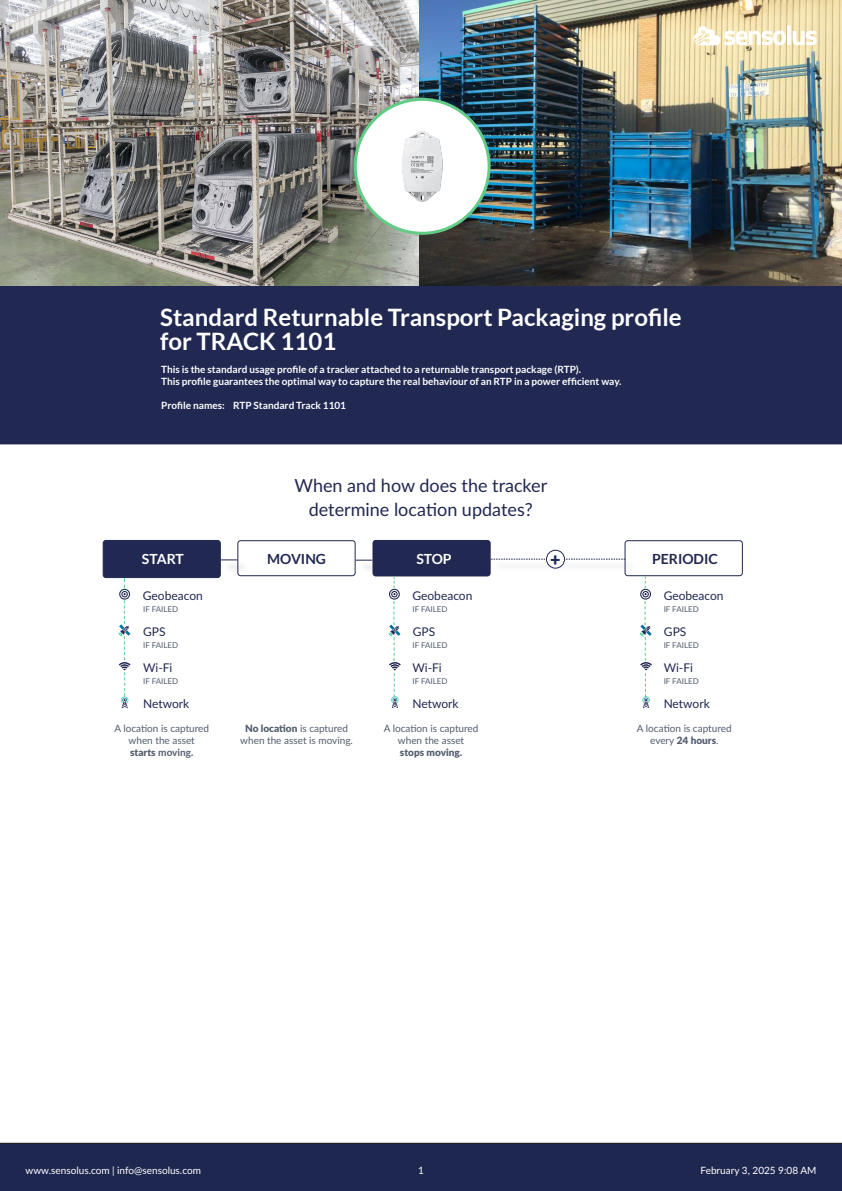
<style>
.page{position:relative;width:842px;height:1191px;background:#fff}
.page>*{position:absolute;margin:0;border:0;box-sizing:border-box;transform-origin:0 0}
.t1{font:700 24px/24px "Lato";color:#fff}
.Paragraph_Style_1{font:18px/24px "Lato";color:#212851;text-align:center}
.t2{font:900 18px "Lato";color:#212851}
.Paragraph_Style_1-2{font:700 14px "Lato";color:#212851}
.Paragraph_Style_1-3{font:700 14px "Lato";color:#fff}
.Paragraph_Style_1-4{font:12px "Lato";color:#212851}
.t3{font:700 10px/12px "Lato";color:#fff}
.Paragraph_Style_1-5{font:10px/12px "Lato";color:#535e6f;text-align:center}
.t4{font:10px "Lato";color:#fff}
.Paragraph_Style_1-6{font:8px "Lato";color:#535e6f}
.s1{font-weight:900}
.s2{font-weight:700}
</style>
<div class="page">
<div style="left:0;top:1142px;width:842px;height:49px;background:#1e2750"></div>
<img style="left:0;top:0;width:420px;height:286px">
<img style="left:420px;top:0;width:422px;height:286px">
<svg style="left:694px;top:26px;width:122px;height:19px"></svg>
<div style="left:237px;top:540px;width:119px;height:36px;border:1px solid #212851;border-radius:3px"></div>
<div style="left:223px;top:561px;width:26px;height:11px;background:#231f20;opacity:.75"></div>
<svg style="left:221px;top:559px;width:16px;height:1px"></svg>
<div style="left:358px;top:561px;width:26px;height:12px;background:#231f20;opacity:.75"></div>
<svg style="left:356px;top:560px;width:16px;height:1px"></svg>
<div style="left:103px;top:540px;width:117px;height:37px;background:#212851;border-radius:3px"></div>
<div style="left:103px;top:540px;width:118px;height:38px;border:1px solid #212851;border-radius:3px"></div>
<div style="left:373px;top:540px;width:117px;height:36px;background:#212851;border-radius:3px"></div>
<div style="left:373px;top:540px;width:117px;height:36px;border:1px solid #212851;border-radius:3px"></div>
<div style="left:624px;top:540px;width:119px;height:36px;border:1px solid #212851;border-radius:3px"></div>
<div style="left:494px;top:561px;width:143px;height:10px;background:#f9f9f9"></div>
<svg style="left:491px;top:559px;width:134px;height:1px"></svg>
<div style="left:546px;top:550px;width:18px;height:18px;background:#fff;border-radius:50%"></div>
<div style="left:546px;top:550px;width:19px;height:18px;border:1px solid #212851;border-radius:50%"></div>
<div style="left:355px;top:99px;width:134px;height:134px;background:#fff;border-radius:50%"></div>
<img style="left:402px;top:131px;width:41px;height:71px">
<div style="left:354px;top:98px;width:137px;height:137px;border:3px solid #62cc86;border-radius:50%"></div>
<svg style="left:119px;top:578px;width:12px;height:130px"></svg>
<svg style="left:389px;top:576px;width:12px;height:132px"></svg>
<svg style="left:640px;top:576px;width:12px;height:132px"></svg>
<div style="left:0;top:286px;width:842px;height:158px;background:#212851"></div>
<p class="t1" style="left:160px;top:305px;width:523px">Standard Returnable Transport Packaging profile for TRACK 1101</p>
<p class="t3" style="left:161px;top:363px;width:462px">This is the standard usage profile of a tracker attached to a returnable transport package (RTP).<br>This profile guarantees the optimal way to capture the real behaviour of an RTP in a power efficient way.</p>
<p class="t3" style="left:161px;top:399px;width:186px">Profile names: RTP Standard Track 1101</p>
<p class="Paragraph_Style_1" style="left:294px;top:473px;width:254px">When and how does the tracker determine location updates?</p>
<p class="Paragraph_Style_1-3" style="left:142px;top:551px;width:43px">START</p>
<p class="Paragraph_Style_1-4" style="left:143px;top:587px;width:61px">Geobeacon</p>
<p class="Paragraph_Style_1-4" style="left:143px;top:623px;width:24px">GPS</p>
<p class="Paragraph_Style_1-6" style="left:143px;top:603px;width:37px">IF FAILED</p>
<p class="Paragraph_Style_1-2" style="left:267px;top:551px;width:60px">MOVING</p>
<p class="Paragraph_Style_1-3" style="left:416px;top:551px;width:37px">STOP</p>
<p class="t2" style="left:550px;top:545px;width:12px">+</p>
<p class="Paragraph_Style_1-2" style="left:652px;top:551px;width:67px">PERIODIC</p>
<p class="Paragraph_Style_1-4" style="left:412px;top:587px;width:61px">Geobeacon</p>
<p class="Paragraph_Style_1-4" style="left:413px;top:623px;width:24px">GPS</p>
<p class="Paragraph_Style_1-6" style="left:412px;top:603px;width:37px">IF FAILED</p>
<p class="Paragraph_Style_1-4" style="left:664px;top:587px;width:61px">Geobeacon</p>
<p class="Paragraph_Style_1-4" style="left:664px;top:623px;width:24px">GPS</p>
<p class="Paragraph_Style_1-6" style="left:664px;top:603px;width:37px">IF FAILED</p>
<p class="Paragraph_Style_1-6" style="left:143px;top:639px;width:37px">IF FAILED</p>
<p class="Paragraph_Style_1-6" style="left:143px;top:675px;width:37px">IF FAILED</p>
<p class="Paragraph_Style_1-4" style="left:143px;top:695px;width:48px">Network</p>
<p class="Paragraph_Style_1-4" style="left:143px;top:659px;width:31px">Wi-Fi</p>
<p class="Paragraph_Style_1-6" style="left:412px;top:639px;width:37px">IF FAILED</p>
<p class="Paragraph_Style_1-6" style="left:412px;top:675px;width:37px">IF FAILED</p>
<p class="Paragraph_Style_1-4" style="left:412px;top:695px;width:48px">Network</p>
<p class="Paragraph_Style_1-4" style="left:412px;top:659px;width:31px">Wi-Fi</p>
<p class="Paragraph_Style_1-6" style="left:664px;top:639px;width:37px">IF FAILED</p>
<p class="Paragraph_Style_1-6" style="left:664px;top:675px;width:37px">IF FAILED</p>
<p class="Paragraph_Style_1-4" style="left:664px;top:695px;width:48px">Network</p>
<p class="Paragraph_Style_1-4" style="left:664px;top:659px;width:31px">Wi-Fi</p>
<p class="Paragraph_Style_1-5" style="left:114px;top:722px;width:96px">A location is captured when the asset<br><span class="s1">starts</span> <span class="s2">moving.</span></p>
<p class="Paragraph_Style_1-5" style="left:240px;top:722px;width:114px"><span class="s1">No location</span> is captured when the asset is moving.</p>
<p class="Paragraph_Style_1-5" style="left:384px;top:722px;width:96px">A location is captured when the asset<br><span class="s1">stops moving.</span></p>
<p class="Paragraph_Style_1-5" style="left:637px;top:722px;width:96px">A location is captured every <span class="s1">24 hours</span>.</p>
<p class="t4" style="left:26px;top:1162px;width:177px">www.sensolus.com | info@sensolus.com</p>
<p class="t4" style="left:418px;top:1162px;width:7px">1</p>
<p class="t4" style="left:700px;top:1162px;width:117px">February 3, 2025 9:08 AM</p>
</div>
